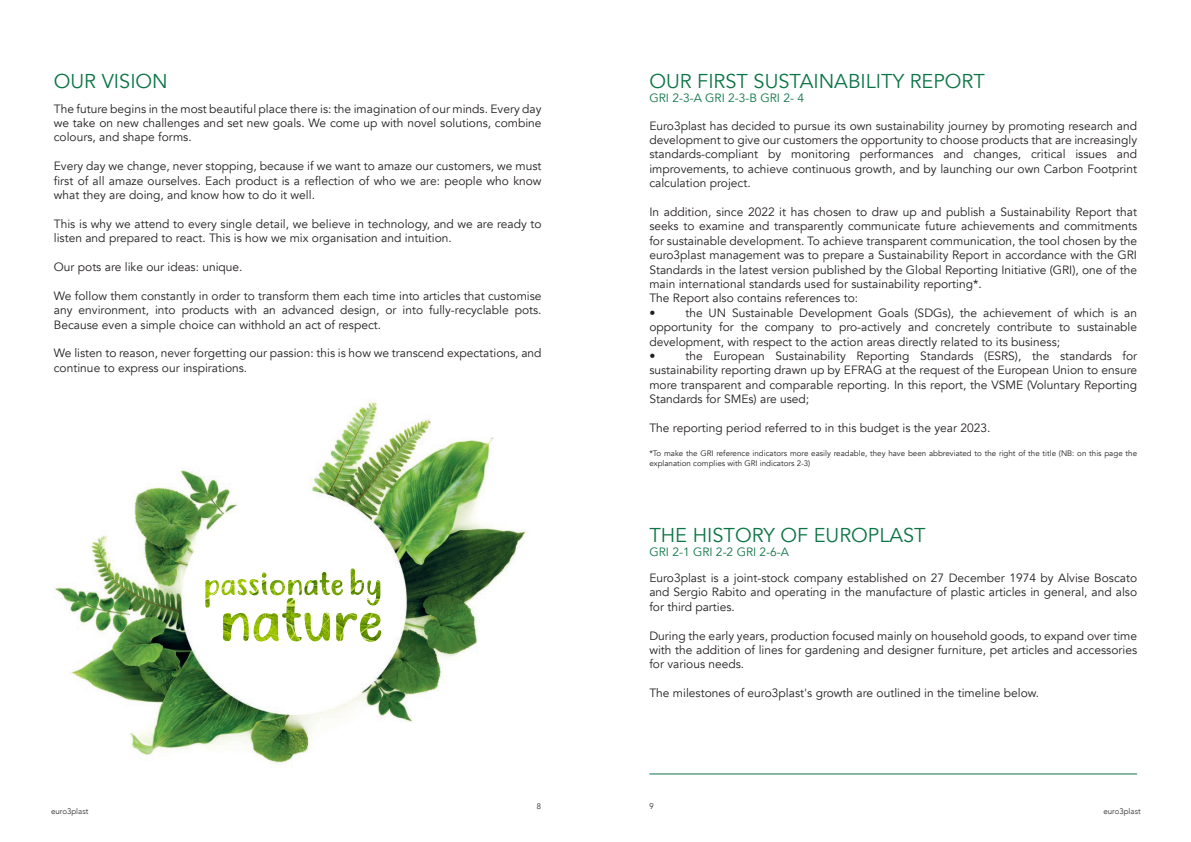
<style>
.page{position:relative;width:1191px;height:842px;background:#fff}
.page>*{position:absolute;margin:0;border:0;box-sizing:border-box;transform-origin:0 0}
.titoli{font:20px "Avenir";color:#0c7546}
.t1{font:12px/14.4px "Avenir";color:#231f20;text-align:justify}
.titoli-2{font:12px "Avenir";color:#0c7546}
.t2{font:8px/9.6px "Avenir";color:#231f20}
.t3{font:300 8px "Avenir";color:#231f20}
</style>
<div class="page">
<img style="left:54px;top:402px;width:475px;height:362px">
<svg style="left:205px;top:568px;width:176px;height:74px"></svg>
<img style="left:360px;top:613px;width:21px;height:29px">
<hr style="left:649px;top:774px;width:488px;height:1px;background:#0c7546">
<p class="titoli" style="left:54px;top:69px;width:115px">OUR VISION</p>
<p class="t1" style="left:54px;top:102px;width:489px">The future begins in the most beautiful place there is: the imagination of our minds. Every day we take on new challenges and set new goals. We come up with novel solutions, combine colours, and shape forms.</p>
<p class="t1" style="left:54px;top:159px;width:489px">Every day we change, never stopping, because if we want to amaze our customers, we must first of all amaze ourselves. Each product is a reflection of who we are: people who know what they are doing, and know how to do it well.</p>
<p class="t1" style="left:54px;top:217px;width:489px">This is why we attend to every single detail, we believe in technology, and we are ready to listen and prepared to react. This is how we mix organisation and intuition.</p>
<p class="t1" style="left:54px;top:260px;width:190px">Our pots are like our ideas: unique.</p>
<p class="t1" style="left:54px;top:289px;width:489px">We follow them constantly in order to transform them each time into articles that customise any environment, into products with an advanced design, or into fully-recyclable pots.<br>Because even a simple choice can withhold an act of respect.</p>
<p class="t1" style="left:54px;top:346px;width:489px">We listen to reason, never forgetting our passion: this is how we transcend expectations, and continue to express our inspirations.</p>
<p class="titoli" style="left:649px;top:69px;width:337px">OUR FIRST SUSTAINABILITY REPORT</p>
<p class="titoli-2" style="left:649px;top:91px;width:156px">GRI 2-3-A GRI 2-3-B GRI 2- 4</p>
<p class="t1" style="left:649px;top:119px;width:489px">Euro3plast has decided to pursue its own sustainability journey by promoting research and development to give our customers the opportunity to choose products that are increasingly standards-compliant by monitoring performances and changes, critical issues and improvements, to achieve continuous growth, and by launching our own Carbon Footprint calculation project.</p>
<p class="t1" style="left:649px;top:205px;width:489px">In addition, since 2022 it has chosen to draw up and publish a Sustainability Report that seeks to examine and transparently communicate future achievements and commitments for sustainable development. To achieve transparent communication, the tool chosen by the euro3plast management was to prepare a Sustainability Report in accordance with the GRI Standards in the latest version published by the Global Reporting Initiative (GRI), one of the main international standards used for sustainability reporting*.</p>
<p class="t1" style="left:649px;top:291px;width:210px">The Report also contains references to:</p>
<p class="t1" style="left:649px;top:306px;width:7px">•</p>
<p class="t1" style="left:649px;top:306px;width:489px;text-indent:36px">the UN Sustainable Development Goals (SDGs), the achievement of which is an opportunity for the company to pro-actively and concretely contribute to sustainable development, with respect to the action areas directly related to its business;</p>
<p class="t1" style="left:649px;top:349px;width:7px">•</p>
<p class="t1" style="left:649px;top:349px;width:489px;text-indent:36px">the European Sustainability Reporting Standards (ESRS), the standards for sustainability reporting drawn up by EFRAG at the request of the European Union to ensure more transparent and comparable reporting. In this report, the VSME (Voluntary Reporting Standards for SMEs) are used;</p>
<p class="t1" style="left:649px;top:421px;width:343px">The reporting period referred to in this budget is the year 2023.</p>
<p class="t2" style="left:649px;top:449px;width:489px">*To make the GRI reference indicators more easily readable, they have been abbreviated to the right of the title (NB: on this page the explanation complies with GRI indicators 2-3)</p>
<p class="titoli" style="left:649px;top:523px;width:278px">THE HISTORY OF EUROPLAST</p>
<p class="titoli-2" style="left:649px;top:545px;width:141px">GRI 2-1 GRI 2-2 GRI 2-6-A</p>
<p class="t1" style="left:649px;top:571px;width:489px">Euro3plast is a joint-stock company established on 27 December 1974 by Alvise Boscato and Sergio Rabito and operating in the manufacture of plastic articles in general, and also for third parties.</p>
<p class="t1" style="left:649px;top:628px;width:489px">During the early years, production focused mainly on household goods, to expand over time with the addition of lines for gardening and designer furniture, pet articles and accessories for various needs.</p>
<p class="t1" style="left:649px;top:686px;width:391px">The milestones of euro3plast's growth are outlined in the timeline below.</p>
<p class="t3" style="left:537px;top:801px;width:6px">8</p>
<p class="t3" style="left:649px;top:801px;width:6px">9</p>
<p class="t3" style="left:51px;top:806px;width:39px">euro3plast</p>
<p class="t3" style="left:1103px;top:806px;width:39px">euro3plast</p>
</div>
